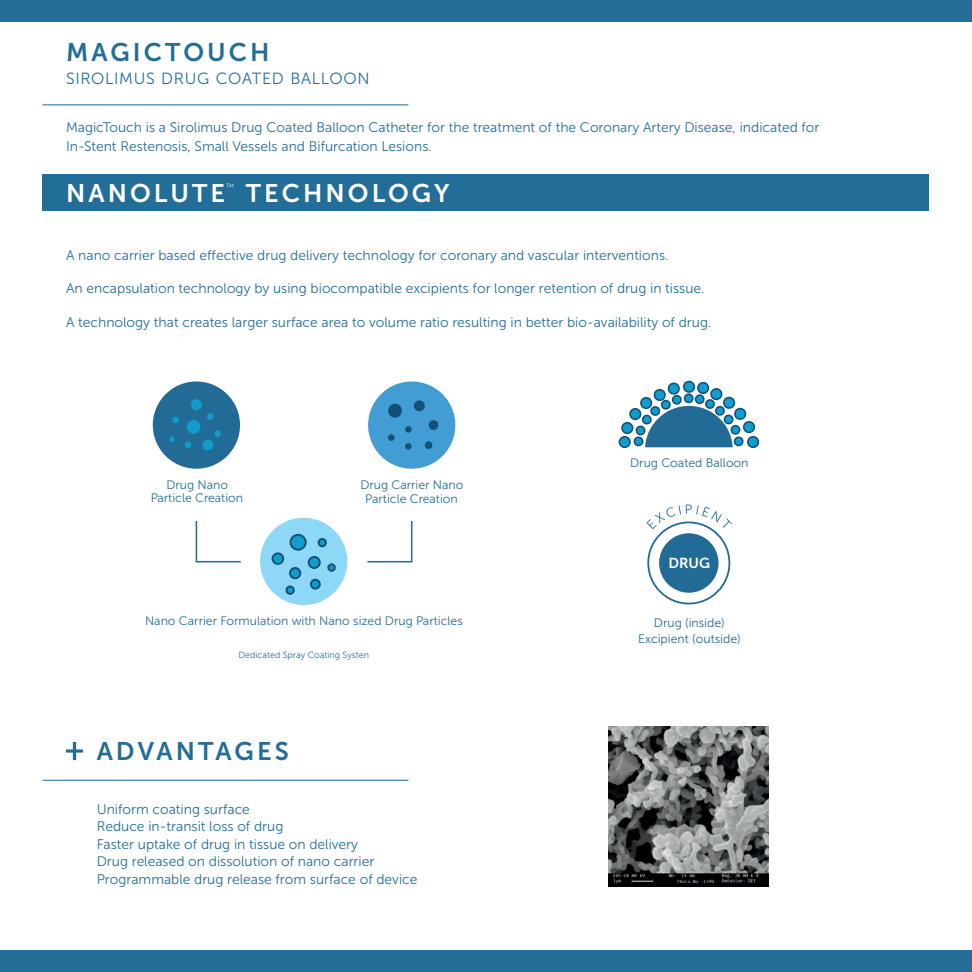
<style>
.page{position:relative;width:972px;height:972px;background:#fff}
.page>*{position:absolute;margin:0;border:0;box-sizing:border-box;transform-origin:0 0}
.t1{font:25.35px "Museo Sans";letter-spacing:.12em;color:#236e98}
.t2{font:25.35px "Museo Sans";letter-spacing:.12em;color:#fff}
.t3{font:16.2px "Museo Sans 300";letter-spacing:.04em;color:#236e98}
.t4{font:14.4px "Museo Sans";color:#fff}
.t5{font:13.8px/17.4px "Museo Sans 300";color:#236e98}
.t6{font:12.3px/13.4px "Museo Sans 300";color:#236e98;text-align:center}
.t7{font:12.3px/16.2px "Museo Sans 300";color:#216b96;text-align:center}
.t8{font:9px "Museo Sans 300";color:#236e98}
.t9{font:9px "Museo Sans 100";color:#fff}
</style>
<div class="page">
<div style="left:0;top:0;width:972px;height:21px;background:#236e98"></div>
<div style="left:0;top:951px;width:972px;height:21px;background:#236e98"></div>
<div style="left:43px;top:175px;width:886px;height:36px;background:#236e98"></div>
<hr style="left:43px;top:104px;width:365px;height:1px;background:#236e98">
<hr style="left:43px;top:780px;width:365px;height:1px;background:#236e98">
<div style="left:260px;top:518px;width:87px;height:87px;background:#8dd7f7;border-radius:50%"></div>
<svg style="left:270px;top:532px;width:68px;height:65px"></svg>
<div style="left:153px;top:381px;width:87px;height:88px;background:#216b96;border-radius:50%"></div>
<svg style="left:170px;top:399px;width:51px;height:51px"></svg>
<div style="left:368px;top:381px;width:87px;height:88px;background:#419dd3;border-radius:50%"></div>
<svg style="left:388px;top:400px;width:51px;height:50px"></svg>
<svg style="left:195px;top:521px;width:46px;height:42px"></svg>
<svg style="left:367px;top:521px;width:46px;height:42px"></svg>
<svg style="left:618px;top:380px;width:142px;height:69px"></svg>
<div style="left:659px;top:533px;width:60px;height:60px;background:#216b96;border-radius:50%"></div>
<div style="left:647px;top:522px;width:83px;height:82px;border:2px solid #216b96;border-radius:50%"></div>
<svg style="left:646px;top:505px;width:86px;height:24px"></svg>
<svg style="left:66px;top:742px;width:17px;height:18px"></svg>
<img style="left:609px;top:726px;width:160px;height:161px">
<h1 class="t1" style="left:66px;top:42px;width:205px">MAGICTOUCH</h1>
<p class="t3" style="left:66px;top:72px;width:305px">SIROLIMUS DRUG COATED BALLOON</p>
<p class="t5" style="left:66px;top:120px;width:755px;line-height:18.3px">MagicTouch is a Sirolimus Drug Coated Balloon Catheter for the treatment of the Coronary Artery Disease, indicated for<br>In-Stent Restenosis, Small Vessels and Bifurcation Lesions.</p>
<p class="t9" style="left:226px;top:183px;width:10px">™</p>
<h1 class="t2" style="left:66px;top:183px;width:385px">NANOLUTE TECHNOLOGY</h1>
<p class="t5" style="left:66px;top:248px;width:604px">A nano carrier based effective drug delivery technology for coronary and vascular interventions.</p>
<p class="t5" style="left:66px;top:281px;width:640px">An encapsulation technology by using biocompatible excipients for longer retention of drug in tissue.</p>
<p class="t5" style="left:66px;top:315px;width:647px">A technology that creates larger surface area to volume ratio resulting in better bio-availability of drug.</p>
<p class="t6" style="left:151px;top:479px;width:94px">Drug Nano<br>Particle Creation</p>
<p class="t6" style="left:360px;top:479px;width:105px;line-height:14px">Drug Carrier Nano<br>Particle Creation</p>
<p class="t6" style="left:145px;top:616px;width:319px">Nano Carrier Formulation with Nano sized Drug Particles</p>
<p class="t8" style="left:238px;top:652px;width:132px">Dedicated Spray Coating Systen</p>
<h1 class="t1" style="left:97px;top:741px;width:194px">ADVANTAGES</h1>
<p class="t5" style="left:97px;top:802px;width:322px">Uniform coating surface<br>Reduce in-transit loss of drug<br>Faster uptake of drug in tissue on delivery<br>Drug released on dissolution of nano carrier Programmable drug release from surface of device</p>
<p class="t7" style="left:630px;top:456px;width:120px">Drug Coated Balloon</p>
<p class="t4" style="left:668px;top:557px;width:43px">DRUG</p>
<p class="t7" style="left:638px;top:616px;width:104px">Drug (inside)<br>Excipient (outside)</p>
</div>
